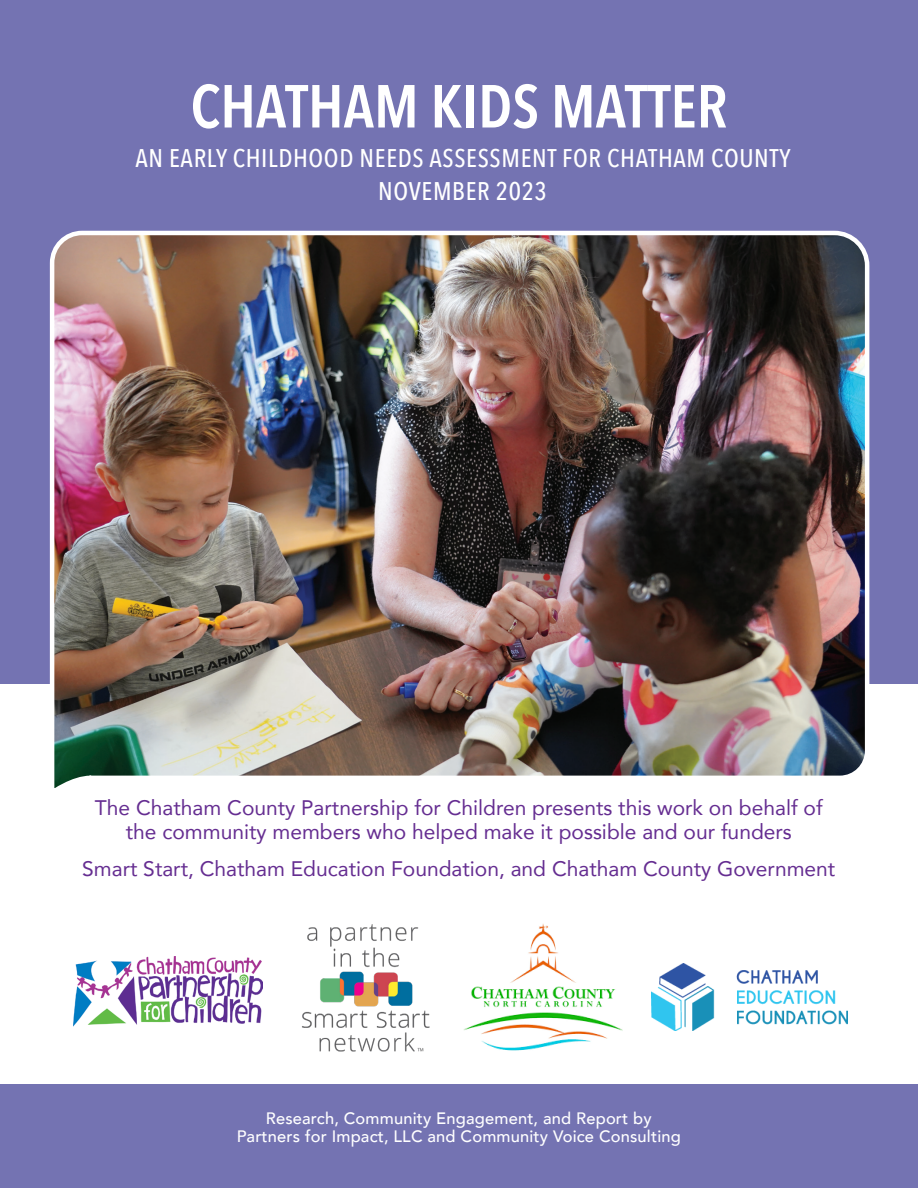
<style>
.page{position:relative;width:918px;height:1188px;background:#fff}
.page>*{position:absolute;margin:0;border:0;box-sizing:border-box;transform-origin:0 0}
.t1{font:600 60px "Avenir Next Condensed";color:#fff}
.t2{font:500 25.5px "Avenir Next Condensed";letter-spacing:.025em;color:#fff}
.t3{font:21px/24px "Avenir";color:#652d91;text-align:center}
.t4{font:500 16.5px "Avenir";letter-spacing:.01em;color:#fff}
</style>
<div class="page">
<div style="left:0;top:0;width:918px;height:684px;background:#7473b2"></div>
<img style="left:49px;top:230px;width:821px;height:558px">
<img style="left:302px;top:924px;width:128px;height:128px">
<img style="left:463px;top:923px;width:160px;height:128px">
<img style="left:651px;top:963px;width:197px;height:67px">
<div style="left:0;top:1084px;width:918px;height:104px;background:#7473b2"></div>
<img style="left:73px;top:957px;width:189px;height:70px">
<p class="t1" style="left:191px;top:55px;width:538px">CHATHAM KIDS MATTER</p>
<p class="t2" style="left:135px;top:143px;width:657px">AN EARLY CHILDHOOD NEEDS ASSESSMENT FOR CHATHAM COUNTY</p>
<p class="t2" style="left:378px;top:176px;width:170px">NOVEMBER 2023</p>
<p class="t3" style="left:95px;top:795px;width:729px">The Chatham County Partnership for Children presents this work on behalf of the community members who helped make it possible and our funders</p>
<p class="t3" style="left:82px;top:857px;width:755px">Smart Start, Chatham Education Foundation, and Chatham County Government</p>
<p class="t4" style="left:266px;top:1103px;width:387px">Research, Community Engagement, and Report by</p>
<p class="t4" style="left:237px;top:1121px;width:446px">Partners for Impact, LLC and Community Voice Consulting</p>
</div>
